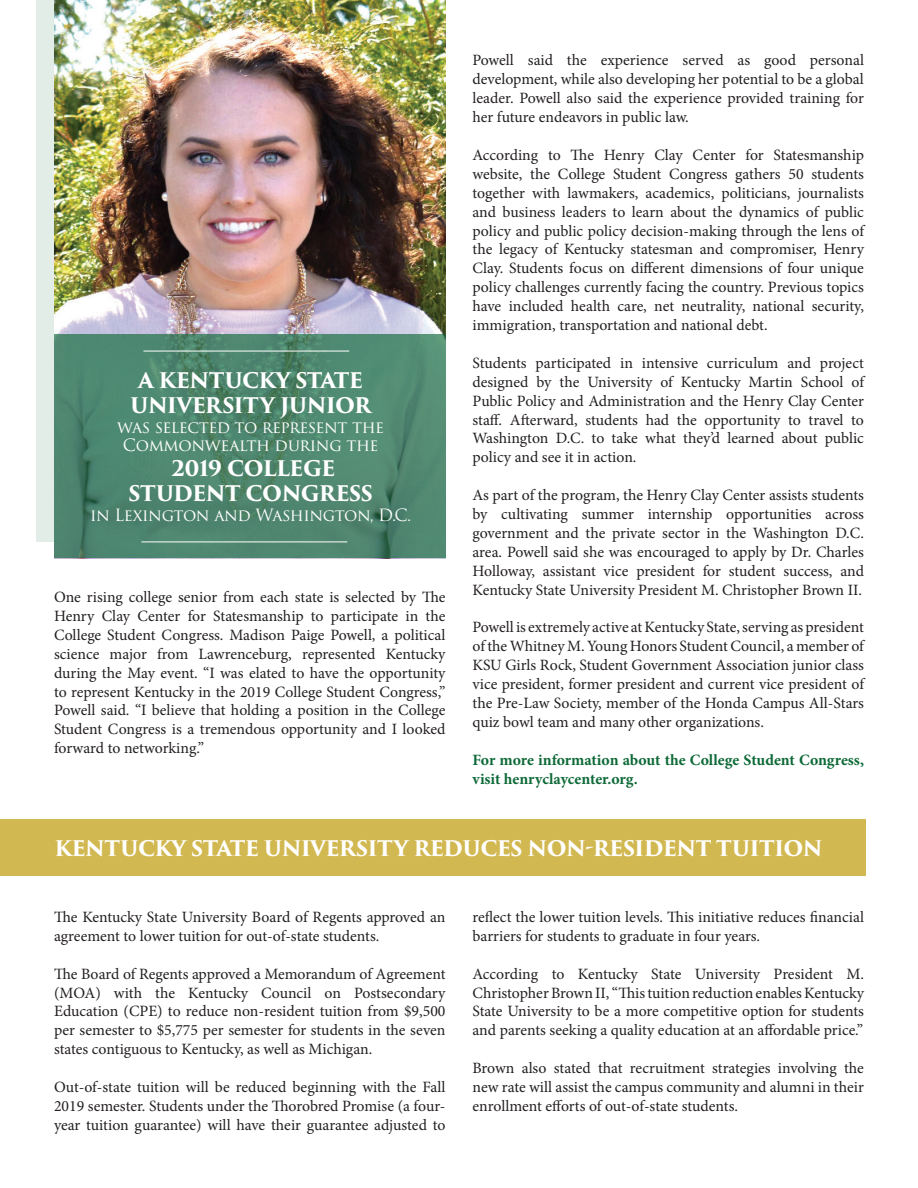
<style>
.page{position:relative;width:918px;height:1188px;background:#fff}
.page>*{position:absolute;margin:0;border:0;box-sizing:border-box;transform-origin:0 0}
.t1{font:700 21px/25.2px "Trajan Pro 3";letter-spacing:-.025em;color:#fff;text-align:center}
.t2{font:16.5px/18px "Trajan Pro 3";letter-spacing:-.025em;color:#fff;text-align:center}
.t3{font:15.75px/18.9px "Minion Pro";letter-spacing:-.005em;color:#231f20;text-align:justify}
.t4{font:700 15.75px/18.9px "Minion Pro";letter-spacing:-.005em;color:#0d6937}
</style>
<div class="page">
<div style="left:0;top:819px;width:866px;height:57px;background:#d2b850"></div>
<div style="left:36px;top:0;width:392px;height:542px;background:#e2ede7"></div>
<img style="left:54px;top:0;width:392px;height:335px">
<svg style="left:54px;top:335px;width:392px;height:223px;background:#4e866f"></svg>
<hr style="left:141px;top:542px;width:206px;height:1px;background:#fff">
<hr style="left:143px;top:351px;width:206px;height:1px;background:#fff">
<h1 class="t1" style="left:130px;top:368px;width:243px">A KENTUCKY STATE<br>UNIVERSITY JUNIOR</h1>
<p class="t2" style="left:117px;top:418px;width:268px">was selected to represent the<br>Commonwealth during the</p>
<h1 class="t1" style="left:128px;top:456px;width:246px">2019 COLLEGE<br>STUDENT CONGRESS</h1>
<p class="t2" style="left:90px;top:507px;width:323px">in Lexington and Washington, D.C.</p>
<p class="t3" style="left:54px;top:588px;width:393px">One rising college senior from each state is selected by The Henry Clay Center for Statesmanship to participate in the College Student Congress. Madison Paige Powell, a political science major from Lawrenceburg, represented Kentucky during the May event. “I was elated to have the opportunity to represent Kentucky in the 2019 College Student Congress,” Powell said. “I believe that holding a position in the College Student Congress is a tremendous opportunity and I looked forward to networking.”</p>
<p class="t3" style="left:472px;top:51px;width:393px">Powell said the experience served as good personal development, while also developing her potential to be a global leader. Powell also said the experience provided training for her future endeavors in public law.</p>
<p class="t3" style="left:472px;top:146px;width:393px">According to The Henry Clay Center for Statesmanship website, the College Student Congress gathers 50 students together with lawmakers, academics, politicians, journalists and business leaders to learn about the dynamics of public policy and public policy decision-making through the lens of the legacy of Kentucky statesman and compromiser, Henry Clay. Students focus on different dimensions of four unique policy challenges currently facing the country. Previous topics have included health care, net neutrality, national security, immigration, transportation and national debt.</p>
<p class="t3" style="left:472px;top:353px;width:393px">Students participated in intensive curriculum and project designed by the University of Kentucky Martin School of Public Policy and Administration and the Henry Clay Center staff. Afterward, students had the opportunity to travel to Washington D.C. to take what they’d learned about public policy and see it in action.</p>
<p class="t3" style="left:472px;top:486px;width:393px">As part of the program, the Henry Clay Center assists students by cultivating summer internship opportunities across government and the private sector in the Washington D.C. area. Powell said she was encouraged to apply by Dr. Charles Holloway, assistant vice president for student success, and Kentucky State University President M. Christopher Brown II.</p>
<p class="t3" style="left:472px;top:618px;width:393px">Powell is extremely active at Kentucky State, serving as president of the Whitney M. Young Honors Student Council, a member of KSU Girls Rock, Student Government Association junior class vice president, former president and current vice president of the Pre-Law Society, member of the Honda Campus All-Stars quiz bowl team and many other organizations.</p>
<p class="t4" style="left:472px;top:750px;width:393px">For more information about the College Student Congress, visit henryclaycenter.org.</p>
<h1 class="t1" style="left:54px;top:836px;width:770px">KENTUCKY STATE UNIVERSITY REDUCES NON-RESIDENT TUITION</h1>
<p class="t3" style="left:54px;top:908px;width:393px">The Kentucky State University Board of Regents approved an agreement to lower tuition for out-of-state students.</p>
<p class="t3" style="left:54px;top:964px;width:393px">The Board of Regents approved a Memorandum of Agreement (MOA) with the Kentucky Council on Postsecondary Education (CPE) to reduce non-resident tuition from $9,500 per semester to $5,775 per semester for students in the seven states contiguous to Kentucky, as well as Michigan.</p>
<p class="t3" style="left:54px;top:1078px;width:393px">Out-of-state tuition will be reduced beginning with the Fall 2019 semester. Students under the Thorobred Promise (a four&shy;year tuition guarantee) will have their guarantee adjusted to</p>
<p class="t3" style="left:472px;top:908px;width:393px">reflect the lower tuition levels. This initiative reduces financial barriers for students to graduate in four years.</p>
<p class="t3" style="left:472px;top:964px;width:393px">According to Kentucky State University President M.<br>Christopher Brown II, “This tuition reduction enables Kentucky State University to be a more competitive option for students and parents seeking a quality education at an affordable price.”</p>
<p class="t3" style="left:472px;top:1059px;width:393px">Brown also stated that recruitment strategies involving the new rate will assist the campus community and alumni in their enrollment efforts of out-of-state students.</p>
</div>
